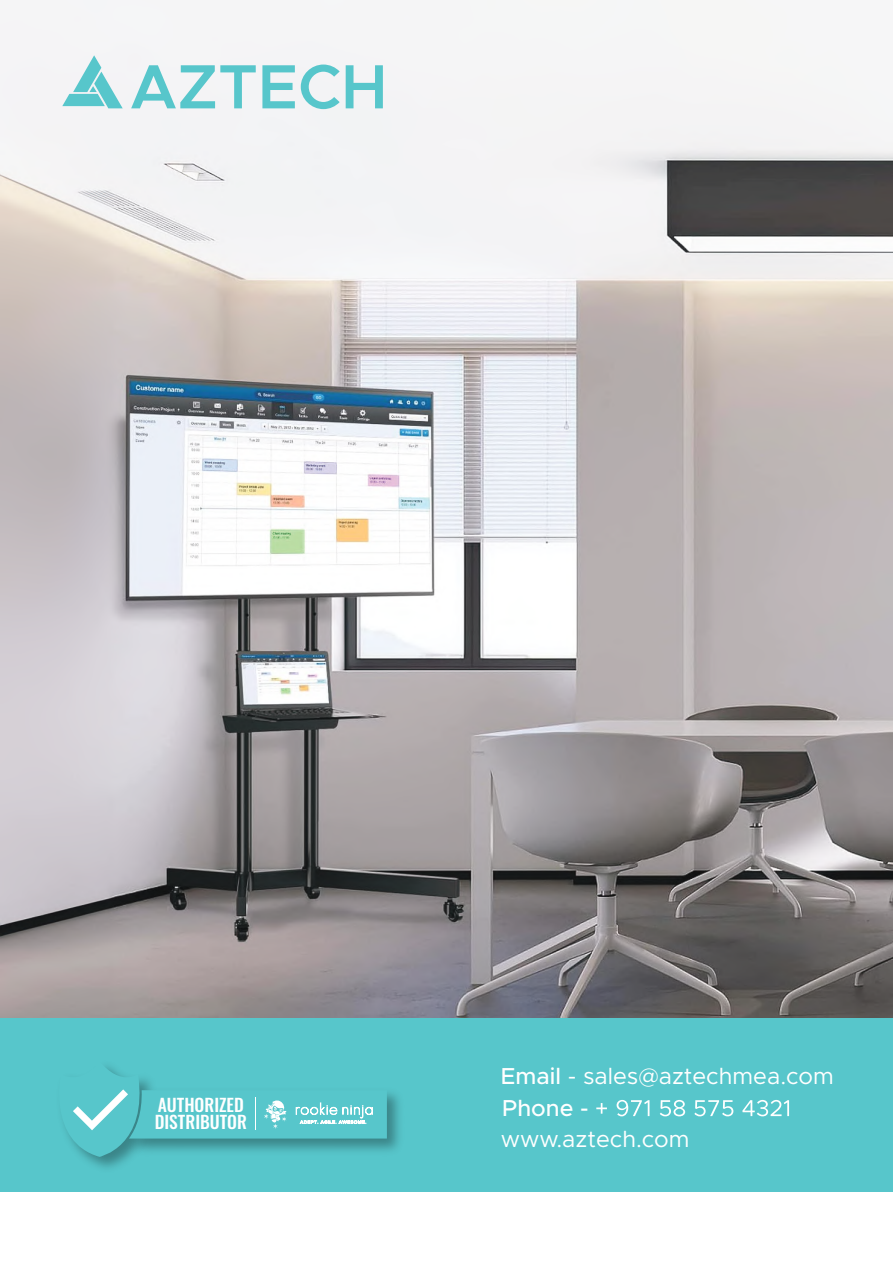
<style>
.page{position:relative;width:893px;height:1263px;background:#fff}
.page>*{position:absolute;margin:0;border:0;box-sizing:border-box;transform-origin:0 0}
.t1{font:600 62.7px "Metropolis";color:#57c6cb}
.t2{font:23.1px "Metropolis";color:#fff}
.t3{font:500 23.1px "Metropolis";color:#fff}
.t4{font:500 17.55px/17px "Oswald";color:#fff}
.s1{font-weight:500}
</style>
<div class="page">
<img style="left:0;top:0;width:893px;height:1018px">
<div style="left:0;top:1018px;width:893px;height:174px;background:#57c6cb"></div>
<svg style="left:596px;top:1103px;width:11px;height:11px"></svg>
<svg style="left:617px;top:1100px;width:32px;height:16px"></svg>
<svg style="left:660px;top:1100px;width:25px;height:16px"></svg>
<svg style="left:694px;top:1100px;width:39px;height:16px"></svg>
<svg style="left:742px;top:1100px;width:47px;height:16px"></svg>
<svg style="left:62px;top:55px;width:61px;height:53px"></svg>
<svg style="left:58px;top:1063px;width:329px;height:94px"></svg>
<hr style="left:255px;top:1097px;width:1px;height:32px;background:#fff">
<svg style="left:892px;top:0;width:1px;height:854px"></svg>
<h1 class="t1" style="left:130px;top:47px;width:259px">AZTECH</h1>
<p class="t4" style="left:155px;top:1098px;width:94px">AUTHORIZED<br>DISTRIBUTOR</p>
<p class="t2" style="left:501px;top:1062px;width:334px"><span class="s1">Email</span> - sales@aztechmea.com</p>
<p class="t3" style="left:502px;top:1094px;width:88px">Phone -</p>
<p class="t2" style="left:501px;top:1124px;width:190px">www.aztech.com</p>
</div>
